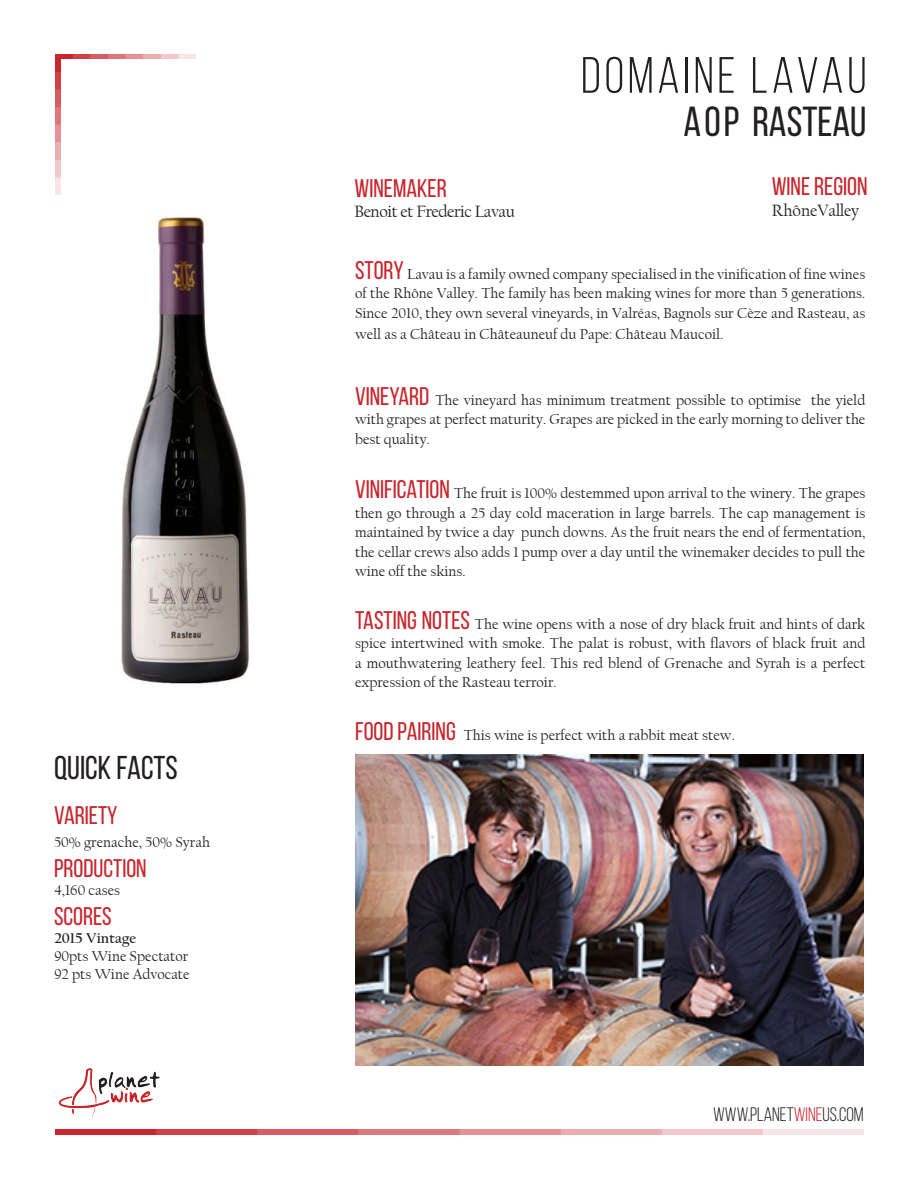
<style>
.page{position:relative;width:918px;height:1188px;background:#fff}
.page>*{position:absolute;margin:0;border:0;box-sizing:border-box;transform-origin:0 0}
.t1{font:51px "Bebas Neue";letter-spacing:.075em;color:#231f20}
.t2{font:42px "Bebas Neue";color:#231f20}
.t3{font:33px "Bebas Neue";color:#231f20}
.t4{font:25.5px "Bebas Neue";color:#c9252c}
.t5{font:19.5px "Bebas Neue";color:#231f20}
.t6{font:17.25px "Californian FB";letter-spacing:-.025em;color:#231f20}
.t7{font:15px/19.5px "Californian FB";color:#231f20;text-align:justify}
.t8{font:700 15px "Californian FB";color:#231f20}
.s1{font-family:"Bebas Neue";font-size:25.5px;color:#c9252c}
.s2{color:#c9252c}
</style>
<div class="page">
<img style="left:58px;top:1068px;width:102px;height:53px">
<img style="left:55px;top:1130px;width:809px;height:4px">
<img style="left:60px;top:54px;width:136px;height:4px">
<img style="left:56px;top:54px;width:4px;height:140px">
<img style="left:355px;top:754px;width:509px;height:311px">
<img style="left:121px;top:217px;width:128px;height:467px">
<p class="t3" style="left:54px;top:750px;width:125px">QUICK FACTS</p>
<p class="t4" style="left:54px;top:801px;width:65px">VARIETY</p>
<p class="t7" style="left:54px;top:832px;width:157px">50% grenache, 50% Syrah</p>
<p class="t4" style="left:54px;top:854px;width:94px">PRODUCTION</p>
<p class="t7" style="left:54px;top:880px;width:68px">4,160 cases</p>
<p class="t4" style="left:54px;top:902px;width:59px">SCORES</p>
<p class="t8" style="left:54px;top:929px;width:84px">2015 Vintage</p>
<p class="t7" style="left:54px;top:946px;width:136px">90pts Wine Spectator</p>
<p class="t7" style="left:54px;top:964px;width:137px">92 pts Wine Advocate</p>
<p class="t4" style="left:355px;top:174px;width:94px">WINEMAKER</p>
<p class="t6" style="left:355px;top:202px;width:162px">Benoit et Frederic Lavau</p>
<p class="t1" style="left:581px;top:48px;width:287px">DOMAINE LAVAU</p>
<p class="t2" style="left:684px;top:99px;width:184px">AOP RASTEAU</p>
<p class="t4" style="left:772px;top:173px;width:97px">WINE REGION</p>
<p class="t6" style="left:772px;top:201px;width:89px">RhôneValley</p>
<p class="t7" style="left:355px;top:264px;width:512px;line-height:20px"><span class="s1">STORY</span> Lavau is a family owned company specialised in the vinification of fine wines of the Rhône Valley. The family has been making wines for more than 5 generations.<br>Since 2010, they own several vineyards, in Valréas, Bagnols sur Cèze and Rasteau, as well as a Château in Châteauneuf du Pape: Château Maucoil.</p>
<p class="t7" style="left:355px;top:390px;width:512px"><span class="s1">VINEYARD</span> The vineyard has minimum treatment possible to optimise the yield with grapes at perfect maturity. Grapes are picked in the early morning to deliver the best quality.</p>
<p class="t7" style="left:355px;top:484px;width:512px"><span class="s1">VINIFICATION</span> The fruit is 100% destemmed upon arrival to the winery. The grapes then go through a 25 day cold maceration in large barrels. The cap management is maintained by twice a day punch downs. As the fruit nears the end of fermentation, the cellar crews also adds 1 pump over a day until the winemaker decides to pull the wine off the skins.</p>
<p class="t7" style="left:355px;top:614px;width:512px"><span class="s1">TASTING NOTES</span> The wine opens with a nose of dry black fruit and hints of dark spice intertwined with smoke. The palat is robust, with flavors of black fruit and a mouthwatering leathery feel. This red blend of Grenache and Syrah is a perfect expression of the Rasteau terroir.</p>
<p class="t7" style="left:355px;top:725px;width:381px"><span class="s1">FOOD PAIRING</span> This wine is perfect with a rabbit meat stew.</p>
<p class="t5" style="left:713px;top:1104px;width:152px">WWW.PLANET<span class="s2">WINE</span>US.COM</p>
</div>
